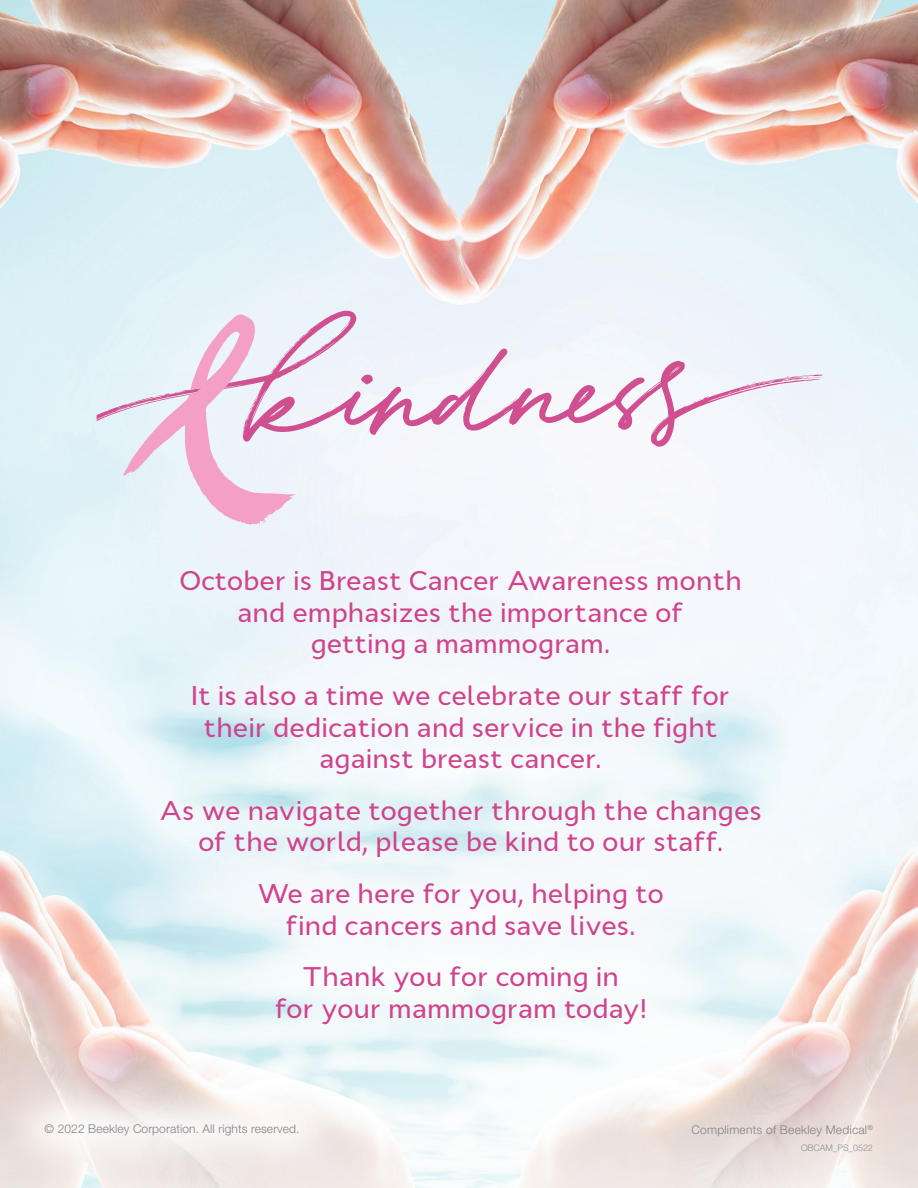
<style>
.page{position:relative;width:918px;height:1188px;background:#fff}
.page>*{position:absolute;margin:0;border:0;box-sizing:border-box;transform-origin:0 0}
.t1{font:500 27px/31.5px "Cyntho Pro";color:#d0438d;text-align:center}
.t2{font:300 12px "Helvetica Neue LT";letter-spacing:.01em;color:#808285}
.t3{font:300 9px "Helvetica Neue LT";letter-spacing:-.005em;color:#76787b}
</style>
<div class="page">
<img style="left:0;top:0;width:918px;height:1188px">
<svg style="left:97px;top:310px;width:725px;height:137px;fill:#eff4fa"></svg>
<svg style="left:109px;top:313px;width:230px;height:212px;background:#e9dcea"></svg>
<div style="left:0;top:1074px;width:348px;height:112px;background:#fff;opacity:.88"></div>
<div style="left:792px;top:1136px;width:90px;height:26px;background:#fff;opacity:.75"></div>
<p class="t1" style="left:179px;top:565px;width:564px">October is Breast Cancer Awareness month and emphasizes the importance of<br>getting a mammogram.</p>
<p class="t1" style="left:191px;top:680px;width:541px">It is also a time we celebrate our staff for their dedication and service in the fight against breast cancer.</p>
<p class="t1" style="left:159px;top:795px;width:604px">As we navigate together through the changes of the world, please be kind to our staff.</p>
<p class="t1" style="left:257px;top:878px;width:408px">We are here for you, helping to find cancers and save lives.</p>
<p class="t1" style="left:275px;top:961px;width:374px">Thank you for coming in<br>for your mammogram today!</p>
<p class="t2" style="left:44px;top:1122px;width:257px">© 2022 Beekley Corporation. All rights reserved.</p>
<p class="t2" style="left:692px;top:1122px;width:183px">Compliments of Beekley Medical<sup>®</sup></p>
<p class="t3" style="left:801px;top:1143px;width:73px">OBCAM_PS_0522</p>
</div>
